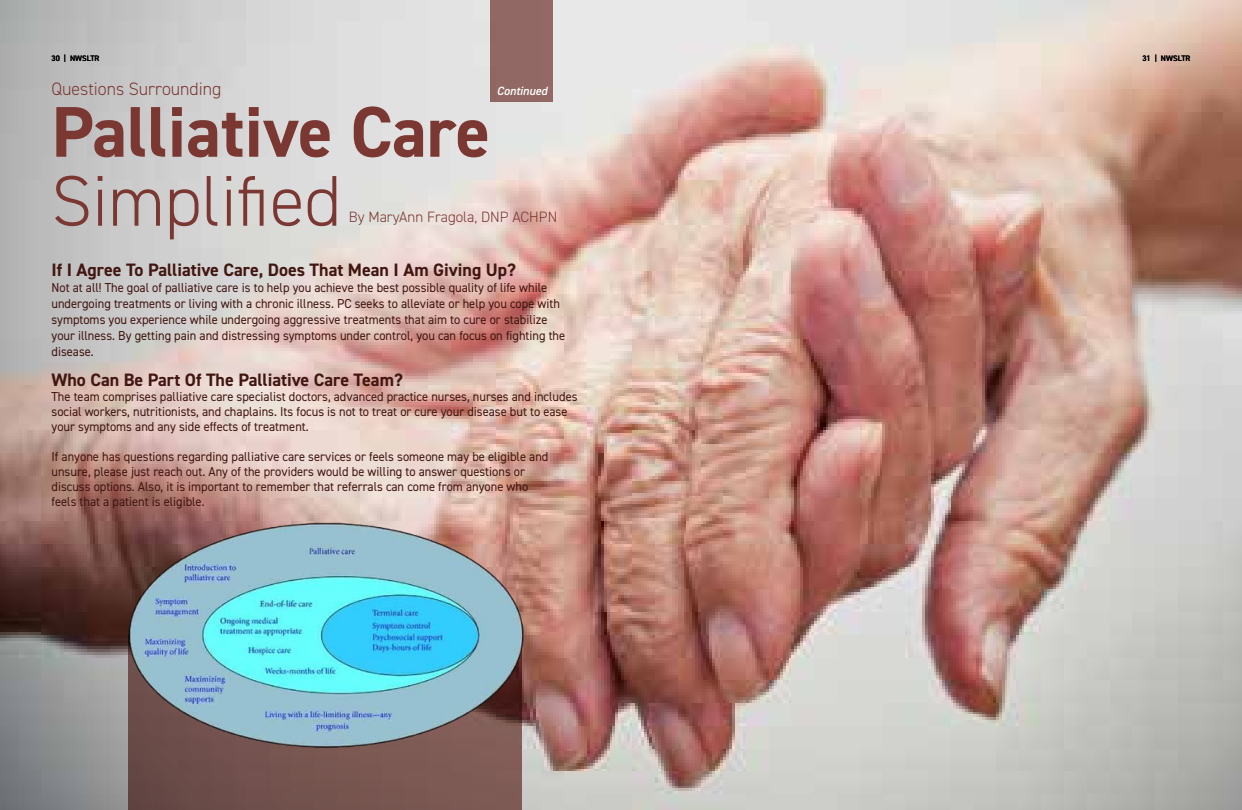
<style>
.page{position:relative;width:1242px;height:810px;background:#fff}
.page>*{position:absolute;margin:0;border:0;box-sizing:border-box;transform-origin:0 0}
.t1{font:700 72px "DIN2014";color:#7b3832}
.t2{font:300 72px "DIN2014";color:#7b3832}
.t3{font:700 18px "DIN2014";color:#411610}
.t4{font:300 18px "DIN2014";color:#7b3832}
.t5{font:300 15px "DIN2014";color:#7b3832}
.t6{font:13px/15px "DIN2014";color:#411610;scale:.96 1}
.t7{font:italic 600 12px "DIN2014";color:#fff}
.t8{font:600 8px "DIN2014";color:#000}
</style>
<div class="page">
<img style="left:0;top:0;width:1242px;height:810px">
<div style="left:129px;top:635px;width:393px;height:175px;background:linear-gradient(to right,#664846,#835e58)"></div>
<img style="left:116px;top:510px;width:420px;height:250px">
<div style="left:491px;top:0;width:62px;height:102px;background:#916863"></div>
<p class="t8" style="left:52px;top:53px;width:50px">30 | NWSLTR</p>
<p class="t8" style="left:1142px;top:53px;width:50px">31 | NWSLTR</p>
<h2 class="t4" style="left:52px;top:78px;width:171px">Questions Surrounding</h2>
<p class="t7" style="left:497px;top:83px;width:52px">Continued</p>
<h1 class="t1" style="left:52px;top:84px;width:440px">Palliative Care</h1>
<h1 class="t2" style="left:52px;top:157px;width:291px">Simplified</h1>
<p class="t5" style="left:349px;top:208px;width:210px">By MaryAnn Fragola, DNP ACHPN</p>
<h2 class="t3" style="left:52px;top:258px;width:466px">If I Agree To Palliative Care, Does That Mean I Am Giving Up?</h2>
<p class="t6" style="left:52px;top:279px;width:537px;line-height:16px">Not at all! The goal of palliative care is to help you achieve the best possible quality of life while undergoing treatments or living with a chronic illness. PC seeks to alleviate or help you cope with symptoms you experience while undergoing aggressive treatments that aim to cure or stabilize your illness. By getting pain and distressing symptoms under control, you can focus on fighting the disease.</p>
<h2 class="t3" style="left:52px;top:368px;width:353px">Who Can Be Part Of The Palliative Care Team?</h2>
<p class="t6" style="left:52px;top:389px;width:549px">The team comprises palliative care specialist doctors, advanced practice nurses, nurses and includes social workers, nutritionists, and chaplains. Its focus is not to treat or cure your disease but to ease your symptoms and any side effects of treatment.</p>
<p class="t6" style="left:52px;top:449px;width:519px">If anyone has questions regarding palliative care services or feels someone may be eligible and unsure, please just reach out. Any of the providers would be willing to answer questions or discuss options. Also, it is important to remember that referrals can come from anyone who feels that a patient is eligible.</p>
</div>
